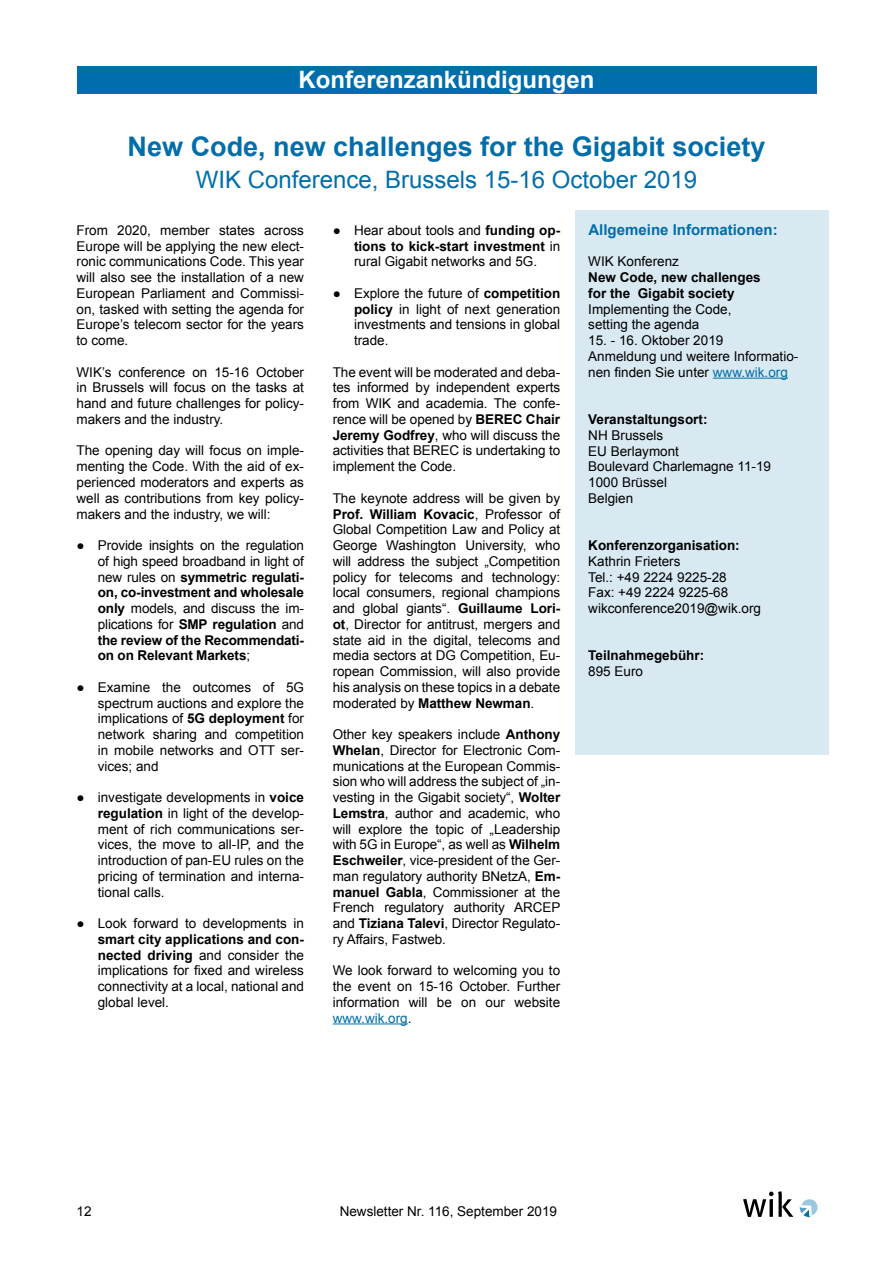
<style>
.page{position:relative;width:893px;height:1263px;background:#fff}
.page>*{position:absolute;margin:0;border:0;box-sizing:border-box;transform-origin:0 0}
.t1{font:700 27px "Arial";color:#006eab}
.t2{font:24px "Arial";color:#006eab}
.t3{font:700 24px "Arial";color:#fff}
.t4{font:700 15px "Arial";color:#006eab}
.t5{font:13.5px/15.8px "Arial";color:#000;text-align:justify}
.t6{font:700 13.5px/15.8px "Arial";color:#000}
.s1{font-weight:700}
.s2{color:#006eab}
</style>
<div class="page">
<svg style="left:743px;top:1191px;width:50px;height:26px"></svg>
<svg style="left:800px;top:1199px;width:18px;height:18px"></svg>
<div style="left:77px;top:66px;width:739px;height:28px;background:#006eab"></div>
<hr style="left:333px;top:1023px;width:75px;height:1px;background:#006eab">
<div style="left:575px;top:211px;width:253px;height:544px;background:#d9e9f2"></div>
<hr style="left:713px;top:378px;width:75px;height:1px;background:#006eab">
<h2 class="t3" style="left:298px;top:64px;width:298px">Konferenzankündigungen</h2>
<h1 class="t1" style="left:128px;top:129px;width:639px">New Code, new challenges for the Gigabit society</h1>
<h2 class="t2" style="left:196px;top:164px;width:503px">WIK Conference, Brussels 15-16 October 2019</h2>
<p class="t5" style="left:77px;top:222px;width:229px">From 2020, member states across Europe will be applying the new elect&shy;ronic communications Code. This year will also see the installation of a new European Parliament and Commissi&shy;on, tasked with setting the agenda for Europe’s telecom sector for the years to come.</p>
<p class="t5" style="left:77px;top:364px;width:229px">WIK’s conference on 15-16 October in Brussels will focus on the tasks at hand and future challenges for policy&shy;makers and the industry.</p>
<p class="t5" style="left:77px;top:443px;width:229px">The opening day will focus on imple&shy;menting the Code. With the aid of ex&shy;perienced moderators and experts as well as contributions from key policy&shy;makers and the industry, we will:</p>
<p class="t5" style="left:98px;top:537px;width:208px;text-indent:-21px">● Provide insights on the regulation of high speed broadband in light of new rules on <span class="s1">symmetric regulati&shy;on, co-investment and wholesale only</span> models, and discuss the im&shy;plications for <span class="s1">SMP regulation</span> and <span class="s1">the review of the Recommendati&shy;on on Relevant Markets</span>;</p>
<p class="t5" style="left:98px;top:679px;width:208px;text-indent:-21px">● Examine the outcomes of 5G spectrum auctions and explore the implications of <span class="s1">5G deployment</span> for network sharing and competition in mobile networks and OTT ser&shy;vices; and</p>
<p class="t5" style="left:98px;top:790px;width:208px;text-indent:-21px">● investigate developments in <span class="s1">voice regulation</span> in light of the develop&shy;ment of rich communications ser&shy;vices, the move to all-IP, and the introduction of pan-EU rules on the pricing of termination and interna&shy;tional calls.</p>
<p class="t5" style="left:77px;top:916px;width:229px">● Look forward to developments in</p>
<p class="t5" style="left:98px;top:931px;width:208px"><span class="s1">smart city applications and con&shy;nected driving</span> and consider the implications for fixed and wireless connectivity at a local, national and global level.</p>
<p class="t4" style="left:588px;top:220px;width:191px">Allgemeine Informationen:</p>
<p class="t5" style="left:354px;top:222px;width:208px;text-indent:-21px">● Hear about tools and <span class="s1">funding op&shy;tions to kick-start investment</span> in rural Gigabit networks and 5G.</p>
<p class="t5" style="left:354px;top:285px;width:208px;text-indent:-21px">● Explore the future of <span class="s1">competition policy</span> in light of next generation investments and tensions in global trade.</p>
<p class="t5" style="left:333px;top:364px;width:229px">The event will be moderated and deba&shy;tes informed by independent experts from WIK and academia. The confe&shy;rence will be opened by <span class="s1">BEREC Chair Jeremy Godfrey</span>, who will discuss the activities that BEREC is undertaking to implement the Code.</p>
<p class="t5" style="left:333px;top:490px;width:229px">The keynote address will be given by <span class="s1">Prof. William Kovacic</span>, Professor of Global Competition Law and Policy at George Washington University, who will address the subject „Competition policy for telecoms and technology: local consumers, regional champions and global giants“. <span class="s1">Guillaume Lori&shy;ot</span>, Director for antitrust, mergers and state aid in the digital, telecoms and media sectors at DG Competition, Eu&shy;ropean Commission, will also provide his analysis on these topics in a debate moderated by <span class="s1">Matthew Newman</span>.</p>
<p class="t5" style="left:333px;top:727px;width:229px">Other key speakers include <span class="s1">Anthony Whelan</span>, Director for Electronic Com&shy;munications at the European Commis&shy;sion who will address the subject of „in&shy;vesting in the Gigabit society“, <span class="s1">Wolter Lemstra</span>, author and academic, who will explore the topic of „Leadership with 5G in Europe“, as well as <span class="s1">Wilhelm Eschweiler</span>, vice-president of the Ger&shy;man regulatory authority BNetzA, <span class="s1">Em&shy;manuel Gabla</span>, Commissioner at the French regulatory authority ARCEP and <span class="s1">Tiziana Talevi</span>, Director Regulato&shy;ry Affairs, Fastweb.</p>
<p class="t5" style="left:333px;top:963px;width:229px">We look forward to welcoming you to the event on 15-16 October. Further information will be on our website <span class="s2">www.wik.org</span>.</p>
<p class="t5" style="left:588px;top:254px;width:92px">WIK Konferenz</p>
<p class="t6" style="left:588px;top:270px;width:174px">New Code, new challenges for the Gigabit society</p>
<p class="t5" style="left:588px;top:301px;width:145px">Implementing the Code, setting the agenda</p>
<p class="t5" style="left:588px;top:333px;width:212px;text-align:left">15. - 16. Oktober 2019<br>Anmeldung und weitere Informatio&shy;nen finden Sie unter <span class="s2">www.wik.org</span></p>
<p class="t6" style="left:588px;top:412px;width:121px">Veranstaltungsort:</p>
<p class="t5" style="left:588px;top:427px;width:184px;text-align:left">NH Brussels<br>EU Berlaymont<br>Boulevard Charlemagne 11-19<br>1000 Brüssel<br>Belgien</p>
<p class="t6" style="left:588px;top:538px;width:153px">Konferenzorganisation:</p>
<p class="t5" style="left:588px;top:553px;width:174px;text-align:left">Kathrin Frieters<br>Tel.: +49 2224 9225-28<br>Fax: +49 2224 9225-68 wikconference2019@wik.org</p>
<p class="t6" style="left:588px;top:648px;width:118px">Teilnahmegebühr:</p>
<p class="t5" style="left:588px;top:664px;width:56px">895 Euro</p>
<p class="t5" style="left:77px;top:1204px;width:17px">12</p>
<p class="t5" style="left:340px;top:1204px;width:219px">Newsletter Nr. 116, September 2019</p>
</div>
